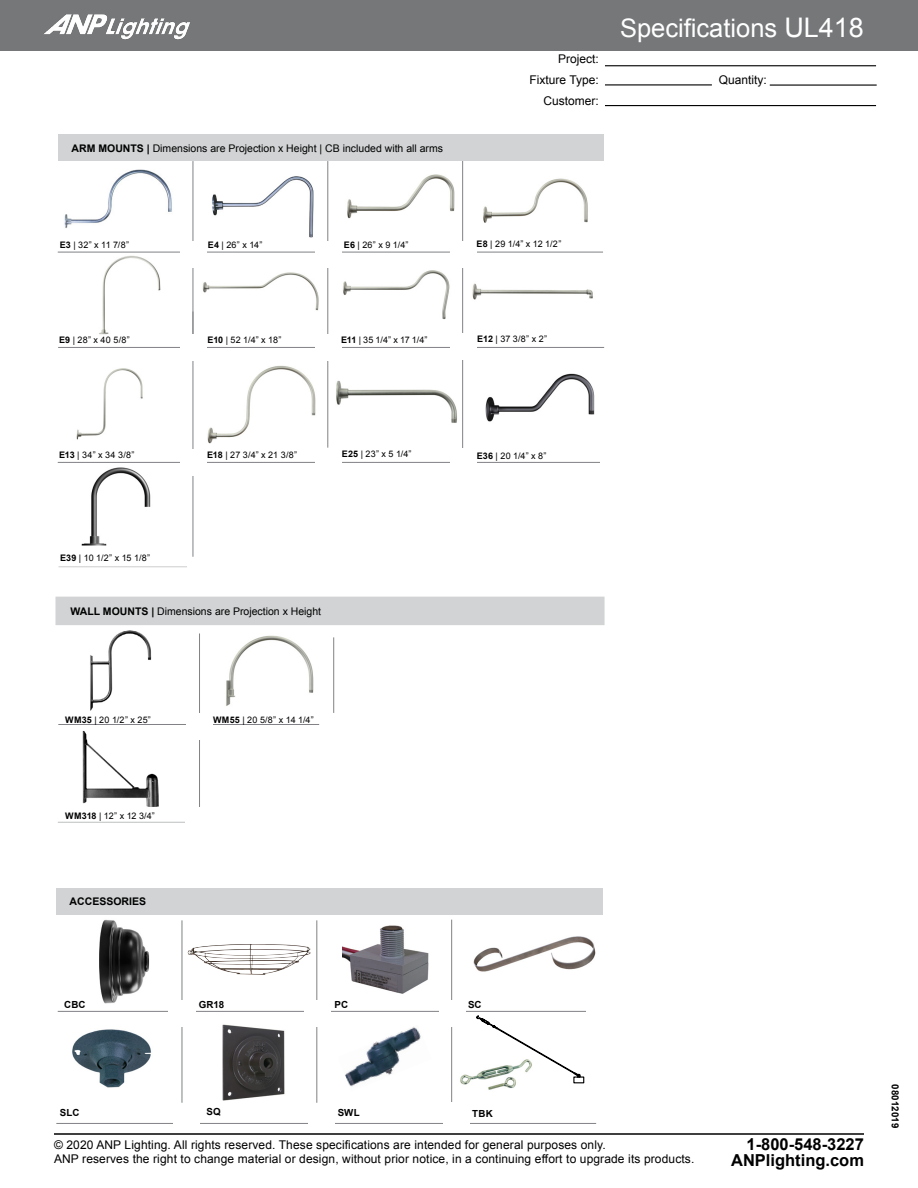
<style>
.page{position:relative;width:918px;height:1188px;background:#fff}
.page>*{position:absolute;margin:0;border:0;box-sizing:border-box;transform-origin:0 0}
.t1{font:25.5px "Arial";color:#fff}
.t2{font:700 16.5px/16.5px "Arial";color:#000;text-align:right}
.t3{font:12px/21px "Arial";letter-spacing:.01em;color:#000}
.t4{font:10.5px "Arial";color:#000}
.t5{font:700 10.5px "Arial";color:#000}
.t6{font:700 9.75px "Arial";letter-spacing:.015em;color:#000}
.t7{font:9px "Arial";letter-spacing:.015em;color:#000}
.s1{font-weight:700}
.s2{font-size:27px}
</style>
<div class="page">
<div style="left:0;top:0;width:918px;height:51px;background:#757779"></div>
<hr style="left:54px;top:1133px;width:810px;height:2px;background:#000">
<hr style="left:605px;top:65px;width:271px;height:1px;background:#000">
<hr style="left:605px;top:84px;width:107px;height:1px;background:#000">
<hr style="left:605px;top:105px;width:271px;height:1px;background:#000">
<hr style="left:770px;top:85px;width:107px;height:1px;background:#000">
<img style="left:44px;top:14px;width:146px;height:26px">
<img style="left:207px;top:365px;width:109px;height:79px">
<hr style="left:58px;top:462px;width:542px;height:1px;background:#808285">
<hr style="left:193px;top:312px;width:1px;height:245px;background:#808285">
<div style="left:180px;top:449px;width:27px;height:27px;background:#fff"></div>
<div style="left:315px;top:451px;width:27px;height:27px;background:#fff"></div>
<hr style="left:58px;top:347px;width:546px;height:1px;background:#808285">
<hr style="left:58px;top:252px;width:545px;height:1px;background:#808285">
<hr style="left:328px;top:161px;width:1px;height:287px;background:#808285">
<hr style="left:193px;top:161px;width:1px;height:182px;background:#808285">
<hr style="left:462px;top:160px;width:1px;height:304px;background:#808285">
<div style="left:180px;top:241px;width:27px;height:27px;background:#fff"></div>
<div style="left:450px;top:241px;width:27px;height:27px;background:#fff"></div>
<div style="left:315px;top:241px;width:27px;height:27px;background:#fff"></div>
<div style="left:180px;top:334px;width:27px;height:27px;background:#fff"></div>
<div style="left:315px;top:334px;width:27px;height:27px;background:#fff"></div>
<div style="left:58px;top:134px;width:546px;height:27px;background:#d1d3d4"></div>
<div style="left:450px;top:333px;width:27px;height:27px;background:#fff"></div>
<hr style="left:58px;top:822px;width:136px;height:1px;background:#bcbec0">
<hr style="left:58px;top:724px;width:261px;height:1px;background:#808285">
<hr style="left:199px;top:633px;width:1px;height:183px;background:#808285">
<div style="left:186px;top:713px;width:27px;height:27px;background:#fff"></div>
<div style="left:185px;top:807px;width:27px;height:27px;background:#fff"></div>
<hr style="left:333px;top:637px;width:1px;height:76px;background:#808285">
<hr style="left:58px;top:1011px;width:528px;height:1px;background:#808285">
<hr style="left:317px;top:920px;width:1px;height:183px;background:#808285">
<hr style="left:182px;top:920px;width:1px;height:183px;background:#808285">
<hr style="left:451px;top:920px;width:1px;height:182px;background:#808285">
<div style="left:169px;top:1000px;width:27px;height:27px;background:#fff"></div>
<div style="left:439px;top:1000px;width:27px;height:27px;background:#fff"></div>
<div style="left:304px;top:1000px;width:27px;height:27px;background:#fff"></div>
<hr style="left:56px;top:1123px;width:540px;height:1px;background:#808285">
<div style="left:56px;top:888px;width:547px;height:27px;background:#d1d3d4"></div>
<img style="left:188px;top:944px;width:123px;height:31px">
<img style="left:474px;top:936px;width:121px;height:36px">
<img style="left:342px;top:925px;width:87px;height:69px">
<img style="left:99px;top:256px;width:62px;height:79px">
<img style="left:64px;top:169px;width:108px;height:59px">
<img style="left:347px;top:174px;width:108px;height:45px">
<img style="left:483px;top:178px;width:105px;height:45px">
<img style="left:76px;top:368px;width:67px;height:72px">
<img style="left:90px;top:630px;width:62px;height:80px">
<img style="left:82px;top:731px;width:77px;height:76px">
<img style="left:336px;top:380px;width:121px;height:43px">
<div style="left:56px;top:597px;width:548px;height:27px;background:#d1d3d4"></div>
<div style="left:56px;top:597px;width:549px;height:28px;border:2px solid #d1d3d4"></div>
<img style="left:212px;top:176px;width:102px;height:61px">
<svg style="left:476px;top:1015px;width:109px;height:69px"></svg>
<img style="left:460px;top:1057px;width:75px;height:33px">
<img style="left:222px;top:1024px;width:63px;height:77px">
<img style="left:72px;top:1029px;width:79px;height:59px">
<img style="left:345px;top:1026px;width:76px;height:61px">
<img style="left:100px;top:919px;width:50px;height:85px">
<img style="left:202px;top:272px;width:117px;height:39px">
<div style="left:450px;top:448px;width:27px;height:27px;background:#fff"></div>
<img style="left:343px;top:270px;width:107px;height:50px">
<img style="left:472px;top:283px;width:121px;height:17px">
<div style="left:173px;top:1105px;width:27px;height:27px;background:#fff"></div>
<div style="left:443px;top:1105px;width:27px;height:27px;background:#fff"></div>
<div style="left:308px;top:1105px;width:27px;height:27px;background:#fff"></div>
<img style="left:226px;top:635px;width:88px;height:71px">
<img style="left:485px;top:373px;width:109px;height:49px">
<img style="left:81px;top:468px;width:70px;height:77px">
<hr style="left:58px;top:566px;width:129px;height:1px;background:#d1d3d4">
<p class="t4" style="left:72px;top:141px;width:373px"><span class="s1">ARM MOUNTS |</span> Dimensions are Projection x Height | CB included with all arms</p>
<h3 class="t3" style="left:530px;top:48px;width:71px;text-align:right">Project:<br>Fixture Type:<br>Customer:</h3>
<h1 class="t1" style="left:620px;top:11px;width:245px">Specifications <span class="s2">UL418</span></h1>
<h3 class="t3" style="left:719px;top:69px;width:50px">Quantity:</h3>
<p class="t7" style="left:60px;top:239px;width:71px"><span class="s1">E3</span> | 32” x 11 7/8”</p>
<p class="t7" style="left:59px;top:334px;width:72px"><span class="s1">E9</span> | 28” x 40 5/8”</p>
<p class="t7" style="left:208px;top:239px;width:56px"><span class="s1">E4</span> | 26” x 14”</p>
<p class="t7" style="left:344px;top:239px;width:66px"><span class="s1">E6</span> | 26” x 9 1/4”</p>
<p class="t7" style="left:477px;top:238px;width:86px"><span class="s1">E8</span> | 29 1/4” x 12 1/2”</p>
<p class="t7" style="left:207px;top:334px;width:76px"><span class="s1">E10</span> | 52 1/4” x 18”</p>
<p class="t7" style="left:341px;top:334px;width:88px"><span class="s1">E11</span> | 35 1/4” x 17 1/4”</p>
<p class="t7" style="left:477px;top:333px;width:71px"><span class="s1">E12</span> | 37 3/8” x 2”</p>
<p class="t7" style="left:59px;top:449px;width:77px"><span class="s1">E13</span> | 34” x 34 3/8”</p>
<p class="t7" style="left:207px;top:449px;width:92px"><span class="s1">E18</span> | 27 3/4” x 21 3/8”</p>
<p class="t7" style="left:342px;top:448px;width:71px"><span class="s1">E25</span> | 23” x 5 1/4”</p>
<p class="t7" style="left:60px;top:552px;width:92px"><span class="s1">E39</span> | 10 1/2” x 15 1/8”</p>
<p class="t4" style="left:70px;top:604px;width:252px"><span class="s1">WALL MOUNTS |</span> Dimensions are Projection x Height</p>
<p class="t7" style="left:477px;top:450px;width:71px"><span class="s1">E36</span> | 20 1/4” x 8”</p>
<p class="t7" style="left:65px;top:713px;width:87px"><span class="s1">WM35</span> | 20 1/2” x 25”</p>
<p class="t7" style="left:213px;top:714px;width:102px"><span class="s1">WM55</span> | 20 5/8” x 14 1/4”</p>
<p class="t7" style="left:65px;top:810px;width:91px"><span class="s1">WM318</span> | 12” x 12 3/4”</p>
<p class="t5" style="left:70px;top:895px;width:78px">ACCESSORIES</p>
<p class="t6" style="left:64px;top:998px;width:23px">CBC</p>
<p class="t6" style="left:335px;top:998px;width:15px">PC</p>
<p class="t6" style="left:199px;top:998px;width:27px">GR18</p>
<p class="t6" style="left:468px;top:998px;width:15px">SC</p>
<p class="t6" style="left:60px;top:1106px;width:21px">SLC</p>
<p class="t6" style="left:206px;top:1106px;width:16px">SQ</p>
<p class="t6" style="left:472px;top:1107px;width:22px">TBK</p>
<p class="t6" style="left:338px;top:1106px;width:24px">SWL</p>
<h3 class="t3" style="left:54px;top:1139px;width:642px;line-height:13.5px">© 2020 ANP Lighting. All rights reserved. These specifications are intended for general purposes only.<br>ANP reserves the right to change material or design, without prior notice, in a continuing effort to upgrade its products.</h3>
<h2 class="t2" style="left:731px;top:1136px;width:134px">1-800-548-3227<br>ANPlighting.com</h2>
<p class="t6" style="left:902px;top:1084px;width:45px;rotate:90deg">08012019</p>
</div>
